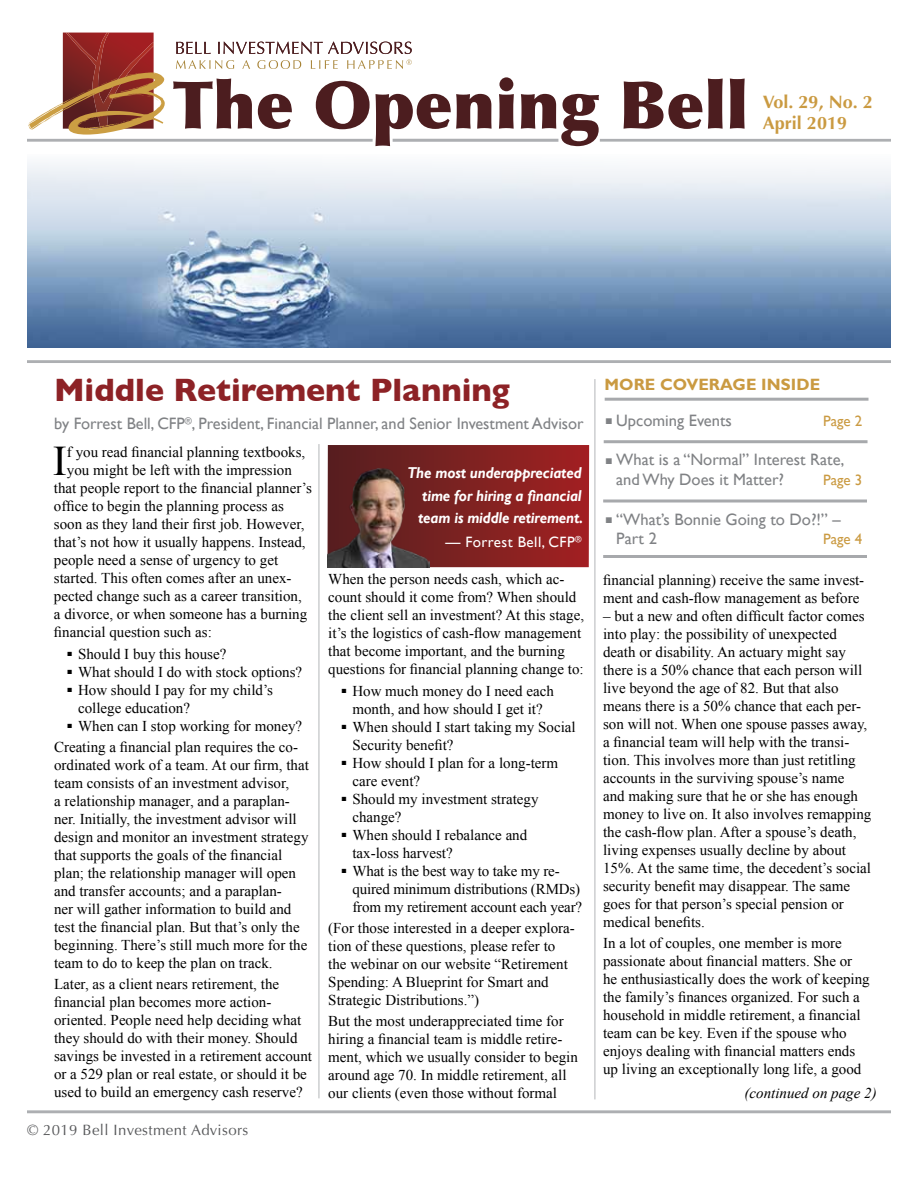
<style>
.page{position:relative;width:918px;height:1188px;background:#fff}
.page>*{position:absolute;margin:0;border:0;box-sizing:border-box;transform-origin:0 0}
.t1{font:900 66px "Optima LT Std";color:#4c1d1f}
.t2{font:42.15px "Times New Roman";color:#000}
.t3{font:700 33px "Gill Sans";color:#8d2226}
.t4{font:700 18px/21px "Optima LT Std";color:#ca9a41}
.t5{font:16.5px/19.5px "Gill Sans";color:#808285}
.t6{font:700 16.5px "Gill Sans Std";letter-spacing:.005em;color:#ca9a41}
.t7{font:italic 700 15.75px/22.5px "Gill Sans";letter-spacing:-.01em;color:#fff;text-align:justify;scale:.93 1}
.t8{font:15px/18px "Times New Roman";color:#000}
.t9{font:15px "Optima LT Std";letter-spacing:.025em;color:#58595b}
.t10{font:italic 15px "Times New Roman";color:#000}
.t11{font:15px "Gill Sans";letter-spacing:.03em;color:#fff}
.t12{font:15px "Gill Sans";color:#ca9a41}
</style>
<div class="page">
<hr style="left:594px;top:379px;width:1px;height:720px;background:#bcbec0">
<hr style="left:27px;top:139px;width:346px;height:3px;background:#adafb2">
<img style="left:27px;top:163px;width:863px;height:184px">
<hr style="left:27px;top:360px;width:864px;height:3px;background:#adafb2">
<hr style="left:27px;top:1110px;width:864px;height:3px;background:#adafb2">
<hr style="left:604px;top:440px;width:264px;height:3px;background:#a7a9ac">
<hr style="left:603px;top:555px;width:264px;height:3px;background:#a7a9ac">
<hr style="left:605px;top:398px;width:264px;height:3px;background:#a7a9ac">
<hr style="left:318px;top:444px;width:2px;height:654px;background:#bcbec0">
<hr style="left:393px;top:139px;width:165px;height:3px;background:#adafb2">
<hr style="left:600px;top:139px;width:291px;height:3px;background:#adafb2">
<hr style="left:603px;top:500px;width:264px;height:3px;background:#a7a9ac">
<svg style="left:28px;top:33px;width:137px;height:102px"></svg>
<div style="left:327px;top:445px;width:262px;height:122px;background:linear-gradient(to right,#552020,#a12122)"></div>
<img style="left:328px;top:468px;width:101px;height:99px">
<svg style="left:176px;top:60px;width:58px;height:9px"></svg>
<svg style="left:242px;top:60px;width:8px;height:9px"></svg>
<svg style="left:257px;top:60px;width:44px;height:9px"></svg>
<svg style="left:311px;top:60px;width:27px;height:9px"></svg>
<svg style="left:347px;top:60px;width:65px;height:9px"></svg>
<svg style="left:176px;top:42px;width:35px;height:12px"></svg>
<svg style="left:218px;top:42px;width:194px;height:12px"></svg>
<h1 class="t1" style="left:173px;top:65px;width:577px">The Opening Bell</h1>
<p class="t4" style="left:763px;top:91px;width:111px">Vol. 29, No. 2<br>April 2019</p>
<h3 class="t3" style="left:54px;top:364px;width:457px">Middle Retirement Planning</h3>
<p class="t5" style="left:54px;top:414px;width:531px">by Forrest Bell, CFP<sup>®</sup>, President, Financial Planner, and Senior Investment Advisor</p>
<h2 class="t2" style="left:53px;top:433px;width:16px">I</h2>
<p class="t8" style="left:67px;top:443px;width:240px">f you read financial planning textbooks,</p>
<p class="t8" style="left:67px;top:461px;width:226px">you might be left with the impression</p>
<p class="t8" style="left:54px;top:479px;width:259px">that people report to the financial planner’s</p>
<p class="t8" style="left:54px;top:497px;width:231px">office to begin the planning process as</p>
<p class="t8" style="left:54px;top:515px;width:252px">soon as they land their first job. However,</p>
<p class="t8" style="left:54px;top:533px;width:253px">that’s not how it usually happens. Instead,</p>
<p class="t8" style="left:54px;top:551px;width:226px">people need a sense of urgency to get</p>
<p class="t8" style="left:54px;top:569px;width:239px">started. This often comes after an unex-</p>
<p class="t8" style="left:54px;top:587px;width:249px">pected change such as a career transition,</p>
<p class="t8" style="left:54px;top:605px;width:255px">a divorce, or when someone has a burning</p>
<p class="t8" style="left:54px;top:623px;width:159px">financial question such as:</p>
<p class="t8" style="left:68px;top:644px;width:160px">■ Should I buy this house?</p>
<p class="t8" style="left:68px;top:662px;width:236px">■ What should I do with stock options?</p>
<p class="t8" style="left:78px;top:680px;width:196px;text-indent:-11px">■ How should I pay for my child’s college education?</p>
<p class="t8" style="left:54px;top:715px;width:250px;line-height:21.3px;text-align:right">■ When can I stop working for money?<br>Creating a financial plan requires the co-</p>
<p class="t8" style="left:54px;top:756px;width:256px">ordinated work of a team. At our firm, that team consists of an investment advisor,<br>a relationship manager, and a paraplan&shy;ner. Initially, the investment advisor will design and monitor an investment strategy that supports the goals of the financial plan; the relationship manager will open and transfer accounts; and a paraplan-<br>ner will gather information to build and test the financial plan. But that’s only the beginning. There’s still much more for the team to do to keep the plan on track.</p>
<p class="t8" style="left:54px;top:975px;width:260px">Later, as a client nears retirement, the financial plan becomes more action&shy;oriented. People need help deciding what they should do with their money. Should savings be invested in a retirement account or a 529 plan or real estate, or should it be used to build an emergency cash reserve?</p>
<p class="t9" style="left:27px;top:1121px;width:223px">© 2019 Bell Investment Advisors</p>
<p class="t7" style="left:418px;top:462px;width:179px;text-indent:-11px">The most underappreciated time for hiring a financial team is middle retirement.</p>
<p class="t11" style="left:445px;top:534px;width:138px">— Forrest Bell, CFP<sup>®</sup></p>
<p class="t8" style="left:328px;top:570px;width:257px">When the person needs cash, which ac&shy;count should it come from? When should the client sell an investment? At this stage, it’s the logistics of cash-flow management that become important, and the burning questions for financial planning change to:</p>
<p class="t8" style="left:342px;top:681px;width:214px;text-align:center">■ How much money do I need each month, and how should I get it?</p>
<p class="t8" style="left:352px;top:717px;width:225px;text-indent:-11px">■ When should I start taking my Social<br>Security benefit?</p>
<p class="t8" style="left:352px;top:753px;width:207px;text-indent:-11px">■ How should I plan for a long-term care event?</p>
<p class="t8" style="left:352px;top:789px;width:188px;text-indent:-11px">■ Should my investment strategy change?</p>
<p class="t8" style="left:352px;top:825px;width:176px;text-indent:-11px">■ When should I rebalance and tax-loss harvest?</p>
<p class="t8" style="left:352px;top:861px;width:231px;text-indent:-11px">■ What is the best way to take my re&shy;quired minimum distributions (RMDs) from my retirement account each year?</p>
<p class="t8" style="left:328px;top:919px;width:248px">(For those interested in a deeper explora&shy;tion of these questions, please refer to the webinar on our website “Retirement Spending: A Blueprint for Smart and Strategic Distributions.”)</p>
<p class="t8" style="left:328px;top:1012px;width:251px">But the most underappreciated time for hiring a financial team is middle retire&shy;ment, which we usually consider to begin around age 70. In middle retirement, all our clients (even those without formal</p>
<p class="t6" style="left:604px;top:375px;width:217px">MORE COVERAGE INSIDE</p>
<p class="t5" style="left:606px;top:410px;width:128px">■ Upcoming Events</p>
<p class="t12" style="left:823px;top:412px;width:41px">Page 2</p>
<p class="t5" style="left:616px;top:450px;width:230px;text-indent:-10px">■ What is a “Normal” Interest Rate, and Why Does it Matter?</p>
<p class="t12" style="left:823px;top:471px;width:41px">Page 3</p>
<p class="t5" style="left:616px;top:509px;width:226px;text-indent:-10px">■ “What’s Bonnie Going to Do?!” –<br>Part 2</p>
<p class="t12" style="left:823px;top:530px;width:41px">Page 4</p>
<p class="t8" style="left:603px;top:571px;width:263px">financial planning) receive the same invest&shy;ment and cash-flow management as before</p>
<p class="t8" style="left:603px;top:607px;width:270px">– but a new and often difficult factor comes into play: the possibility of unexpected death or disability. An actuary might say there is a 50% chance that each person will live beyond the age of 82. But that also means there is a 50% chance that each per&shy;son will not. When one spouse passes away, a financial team will help with the transi&shy;tion. This involves more than just retitling accounts in the surviving spouse’s name<br>and making sure that he or she has enough money to live on. It also involves remapping the cash-flow plan. After a spouse’s death, living expenses usually decline by about 15%. At the same time, the decedent’s social security benefit may disappear. The same goes for that person’s special pension or medical benefits.</p>
<p class="t8" style="left:603px;top:934px;width:268px">In a lot of couples, one member is more passionate about financial matters. She or he enthusiastically does the work of keeping the family’s finances organized. For such a household in middle retirement, a financial team can be key. Even if the spouse who enjoys dealing with financial matters ends up living an exceptionally long life, a good</p>
<p class="t10" style="left:745px;top:1082px;width:134px">(continued on page 2)</p>
</div>
